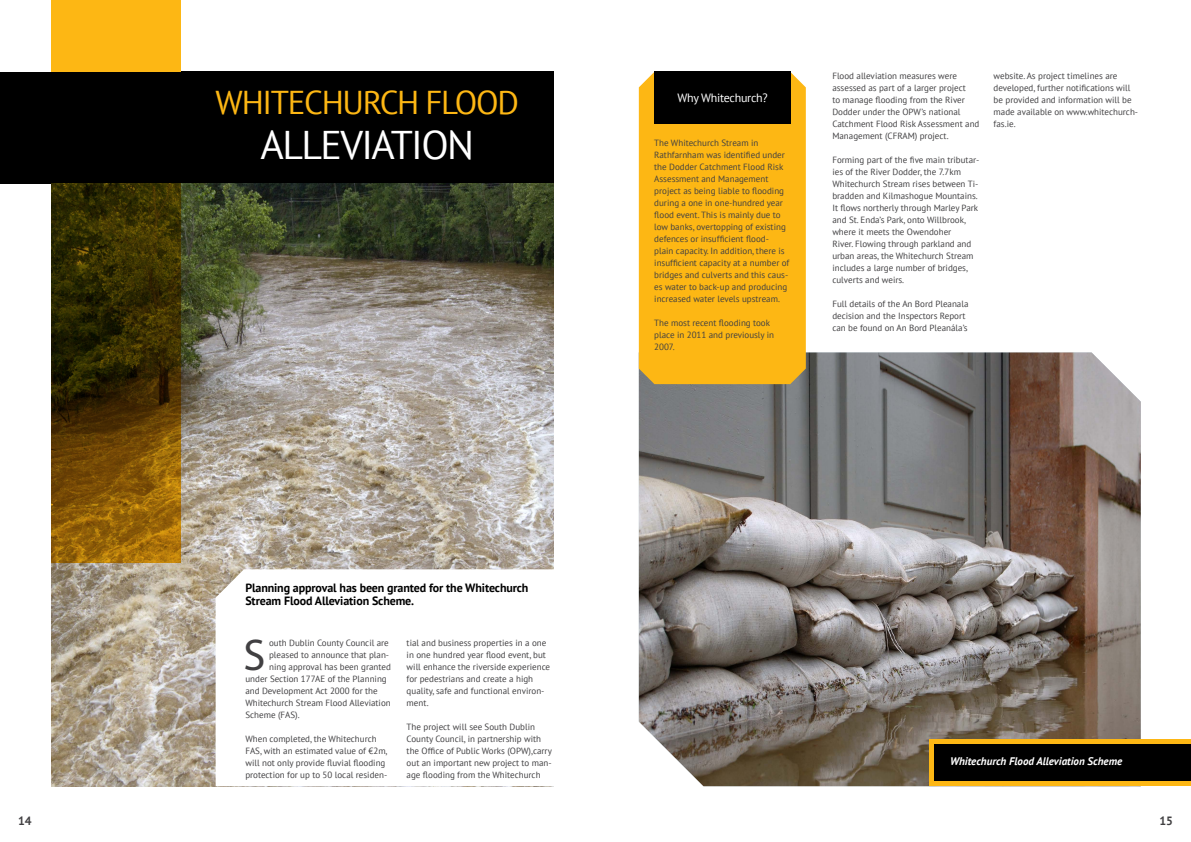
<style>
.page{position:relative;width:1191px;height:842px;background:#fff}
.page>*{position:absolute;margin:0;border:0;box-sizing:border-box;transform-origin:0 0}
.t1{font:44.6px "Myriad Pro";color:#414042}
.t2{font:40px "PT Sans";letter-spacing:-.04em;color:#fff}
.t3{font:33px "PT Sans";letter-spacing:-.04em;color:#fdb714}
.t4{font:700 12px/13px "PT Sans";letter-spacing:-.01em;color:#000}
.t5{font:12px "PT Sans";letter-spacing:-.02em;color:#fff}
.t6{font:700 12px "PT Sans";color:#414042}
.t7{font:italic 700 11px "PT Sans";color:#fff}
.t8{font:9px/12px "PT Sans";color:#414042}
</style>
<div class="page">
<div style="left:0;top:72px;width:554px;height:112px;background:#000"></div>
<img style="left:52px;top:184px;width:502px;height:602px">
<svg style="left:216px;top:569px;width:338px;height:217px"></svg>
<svg style="left:52px;top:0;width:129px;height:563px"></svg>
<img style="left:639px;top:352px;width:501px;height:434px">
<div style="left:930px;top:740px;width:261px;height:46px;background:#fdb714"></div>
<div style="left:639px;top:72px;width:167px;height:312px;background:#fdb714"></div>
<div style="left:654px;top:72px;width:137px;height:52px;background:#000"></div>
<div style="left:934px;top:744px;width:257px;height:37px;background:#000"></div>
<h3 class="t3" style="left:216px;top:81px;width:305px">WHITECHURCH FLOOD</h3>
<h2 class="t2" style="left:260px;top:119px;width:215px">ALLEVIATION</h2>
<h3 class="t4" style="left:245px;top:581px;width:285px">Planning approval has been granted for the Whitechurch<br>Stream Flood Alleviation Scheme.</h3>
<h1 class="t1" style="left:243px;top:628px;width:23px">S</h1>
<p class="t8" style="left:269px;top:637px;width:121px">outh Dublin County Council are</p>
<p class="t8" style="left:269px;top:649px;width:122px">pleased to announce that plan-</p>
<p class="t8" style="left:269px;top:661px;width:123px">ning approval has been granted</p>
<p class="t8" style="left:245px;top:673px;width:143px">under Section 177AE of the Planning</p>
<p class="t8" style="left:245px;top:685px;width:134px">and Development Act 2000 for the</p>
<p class="t8" style="left:245px;top:697px;width:147px">Whitechurch Stream Flood Alleviation</p>
<p class="t8" style="left:245px;top:709px;width:56px">Scheme (FAS).</p>
<p class="t8" style="left:245px;top:733px;width:144px">When completed, the Whitechurch FAS, with an estimated value of €2m, will not only provide fluvial flooding protection for up to 50 local residen-</p>
<p class="t8" style="left:407px;top:637px;width:145px">tial and business properties in a one in one hundred year flood event, but will enhance the riverside experience for pedestrians and create a high quality, safe and functional environ&shy;ment.</p>
<p class="t8" style="left:407px;top:721px;width:147px">The project will see South Dublin County Council, in partnership with the Office of Public Works (OPW),carry out an important new project to man&shy;age flooding from the Whitechurch</p>
<h3 class="t5" style="left:677px;top:91px;width:92px">Why Whitechurch?</h3>
<p class="t8" style="left:654px;top:137px;width:137px">The Whitechurch Stream in Rathfarnham was identified under the Dodder Catchment Flood Risk Assessment and Management project as being liable to flooding during a one in one-hundred year flood event. This is mainly due to low banks, overtopping of existing defences or insufficient flood&shy;plain capacity. In addition, there is insufficient capacity at a number of bridges and culverts and this caus&shy;es water to back-up and producing increased water levels upstream.</p>
<p class="t8" style="left:654px;top:317px;width:121px">The most recent flooding took place in 2011 and previously in<br>2007.</p>
<p class="t8" style="left:832px;top:69px;width:149px">Flood alleviation measures were assessed as part of a larger project<br>to manage flooding from the River Dodder under the OPW’s national Catchment Flood Risk Assessment and Management (CFRAM) project.</p>
<p class="t8" style="left:832px;top:153px;width:149px">Forming part of the five main tributar&shy;ies of the River Dodder, the 7.7km Whitechurch Stream rises between Ti&shy;bradden and Kilmashogue Mountains.<br>It flows northerly through Marley Park and St. Enda’s Park, onto Willbrook, where it meets the Owendoher<br>River. Flowing through parkland and urban areas, the Whitechurch Stream includes a large number of bridges, culverts and weirs.</p>
<p class="t8" style="left:832px;top:297px;width:138px">Full details of the An Bord Pleanala decision and the Inspectors Report can be found on An Bord Pleanála’s</p>
<p class="t8" style="left:993px;top:69px;width:146px">website. As project timelines are developed, further notifications will be provided and information will be made available on www.whitechurch&shy;fas.ie.</p>
<p class="t7" style="left:950px;top:754px;width:174px">Whitechurch Flood Alleviation Scheme</p>
<h3 class="t6" style="left:18px;top:813px;width:15px">14</h3>
<h3 class="t6" style="left:1159px;top:812px;width:15px">15</h3>
</div>
